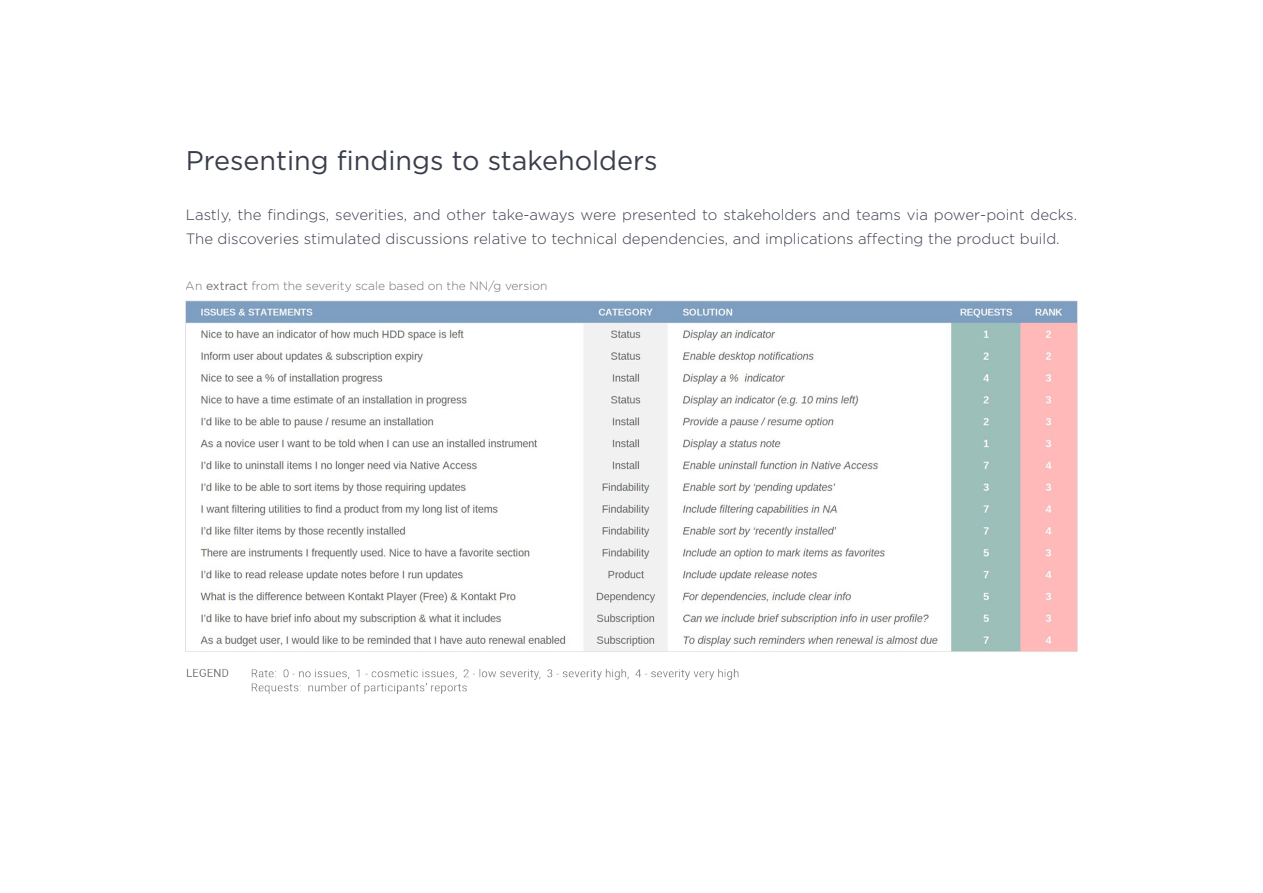
<style>
.page{position:relative;width:1263px;height:893px;background:#fff}
.page>*{position:absolute;margin:0;border:0;box-sizing:border-box;transform-origin:0 0}
.t1{font:27px "Gotham";color:#3a3e4b}
.t2{font:300 15px/24px "Gotham";color:#3a3e4b}
.t3{font:300 12px "Gotham";color:#555}
.s1{font-weight:400}
</style>
<div class="page">
<img style="left:186px;top:300px;width:891px;height:393px">
<h1 class="t1" style="left:186px;top:143px;width:473px">Presenting findings to stakeholders</h1>
<p class="t2" style="left:186px;top:202px;width:893px">Lastly, the findings, severities, and other take-aways were presented to stakeholders and teams via power-point decks.<br>The discoveries stimulated discussions relative to technical dependencies, and implications affecting the product build.</p>
<p class="t3" style="left:186px;top:278px;width:363px">An <span class="s1">extract</span> from the severity scale based on the NN/g version</p>
</div>
